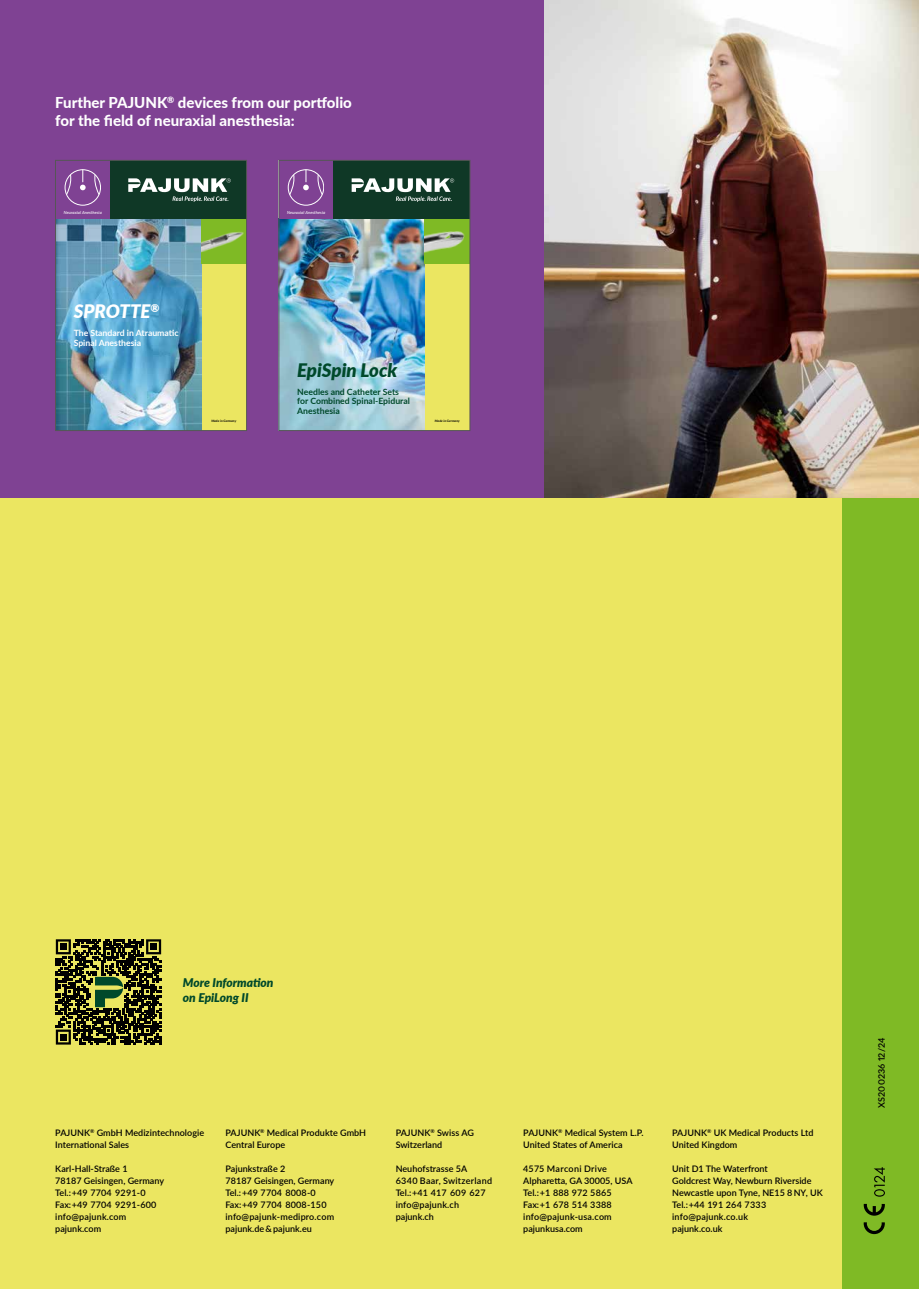
<style>
.page{position:relative;width:919px;height:1289px;background:#fff}
.page>*{position:absolute;margin:0;border:0;box-sizing:border-box;transform-origin:0 0}
.t1{font:italic 900 18.6px "Lato";color:#00492b}
.t2{font:italic 900 18.6px "Lato";color:#fff}
.t3{font:800 15px/18px "Lato";color:#fff}
.t4{font:italic 900 12px/15.8px "Lato";color:#00492b}
.t5{font:600 9px/12px "Lato";letter-spacing:.005em;color:#000}
.t6{font:700 8.7px/9.6px "Lato";color:#00492b}
.t7{font:700 8.7px/9.6px "Lato";color:#fff}
.t8{font:italic 500 4.2px "Lato";letter-spacing:.02em;color:#fff}
.t9{font:italic 700 3.15px "Lato";letter-spacing:.02em;color:#000}
</style>
<div class="page">
<div style="left:0;top:497px;width:906px;height:791px;background:#ebe661"></div>
<div style="left:0;top:0;width:544px;height:497px;background:#7f4293"></div>
<div style="left:201px;top:264px;width:45px;height:166px;background:#ebe661"></div>
<img style="left:57px;top:219px;width:144px;height:210px">
<img style="left:201px;top:219px;width:44px;height:45px">
<div style="left:110px;top:160px;width:136px;height:59px;background:#0f3826"></div>
<svg style="left:128px;top:178px;width:103px;height:24px"></svg>
<svg style="left:80px;top:171px;width:6px;height:19px"></svg>
<svg style="left:66px;top:174px;width:5px;height:21px"></svg>
<svg style="left:94px;top:174px;width:6px;height:21px"></svg>
<div style="left:65px;top:169px;width:36px;height:36px;border:1px solid #fff;border-radius:50%"></div>
<div style="left:55px;top:160px;width:192px;height:271px;border:1px solid #565656"></div>
<div style="left:424px;top:264px;width:46px;height:166px;background:#ebe661"></div>
<img style="left:281px;top:219px;width:143px;height:210px">
<img style="left:424px;top:219px;width:44px;height:45px">
<div style="left:333px;top:160px;width:137px;height:59px;background:#0f3826"></div>
<svg style="left:351px;top:178px;width:103px;height:24px"></svg>
<svg style="left:303px;top:171px;width:6px;height:19px"></svg>
<svg style="left:289px;top:174px;width:5px;height:21px"></svg>
<svg style="left:317px;top:174px;width:6px;height:21px"></svg>
<div style="left:288px;top:169px;width:36px;height:36px;border:1px solid #fff;border-radius:50%"></div>
<div style="left:279px;top:160px;width:191px;height:271px;border:1px solid #565656"></div>
<div style="left:842px;top:497px;width:76px;height:791px;background:#7fba25"></div>
<img style="left:544px;top:0;width:374px;height:497px">
<svg style="left:56px;top:939px;width:105px;height:105px"></svg>
<svg style="left:863px;top:1222px;width:21px;height:12px"></svg>
<svg style="left:863px;top:1203px;width:21px;height:12px"></svg>
<svg style="left:874px;top:1167px;width:10px;height:29px"></svg>
<p class="t3" style="left:55px;top:93px;width:298px">Further PAJUNK<sup>®</sup> devices from our portfolio for the field of neuraxial anesthesia:</p>
<p class="t8" style="left:64px;top:210px;width:40px">Neuraxial Anesthesia</p>
<p class="t8" style="left:287px;top:210px;width:40px">Neuraxial Anesthesia</p>
<p class="t8" style="left:291px;top:210px;width:41px">Peripheral Anesthesia</p>
<h1 class="t2" style="left:74px;top:297px;width:87px">SPROTTE<sup>®</sup></h1>
<p class="t7" style="left:74px;top:327px;width:106px">The Standard in Atraumatic<br>Spinal Anesthesia</p>
<p class="t9" style="left:211px;top:418px;width:26px">Made in Germany</p>
<p class="t1" style="left:297px;top:356px;width:102px">EpiSpin Lock</p>
<p class="t6" style="left:297px;top:386px;width:114px">Needles and Catheter Sets for Combined Spinal-Epidural<br>Anesthesia</p>
<p class="t9" style="left:435px;top:418px;width:26px">Made in Germany</p>
<p class="t4" style="left:183px;top:973px;width:92px">More Information on EpiLong II</p>
<p class="t5" style="left:55px;top:1126px;width:150px">PAJUNK<sup>®</sup> GmbH Medizintechnologie<br>International Sales</p>
<p class="t5" style="left:55px;top:1162px;width:110px">Karl-Hall-Straße 1<br>78187 Geisingen, Germany<br>Tel.:+49 7704 9291-0<br>Fax:+49 7704 9291-600</p>
<p class="t5" style="left:55px;top:1210px;width:73px">info@pajunk.com</p>
<p class="t5" style="left:55px;top:1222px;width:47px">pajunk.com</p>
<p class="t5" style="left:225px;top:1126px;width:142px">PAJUNK<sup>®</sup> Medical Produkte GmbH<br>Central Europe</p>
<p class="t5" style="left:225px;top:1162px;width:110px">Pajunkstraße 2<br>78187 Geisingen, Germany<br>Tel.:+49 7704 8008-0<br>Fax:+49 7704 8008-150</p>
<p class="t5" style="left:225px;top:1210px;width:110px">info@pajunk-medipro.com</p>
<p class="t5" style="left:225px;top:1222px;width:88px">pajunk.de &amp; pajunk.eu</p>
<p class="t5" style="left:395px;top:1126px;width:80px">PAJUNK<sup>®</sup> Swiss AG<br>Switzerland</p>
<p class="t5" style="left:395px;top:1162px;width:98px">Neuhofstrasse 5A<br>6340 Baar, Switzerland<br>Tel.:+41 417 609 627</p>
<p class="t5" style="left:395px;top:1198px;width:65px">info@pajunk.ch</p>
<p class="t5" style="left:395px;top:1210px;width:40px">pajunk.ch</p>
<p class="t5" style="left:523px;top:1126px;width:122px">PAJUNK<sup>®</sup> Medical System L.P.<br>United States of America</p>
<p class="t5" style="left:523px;top:1162px;width:111px">4575 Marconi Drive<br>Alpharetta, GA 30005, USA<br>Tel.:+1 888 972 5865<br>Fax:+1 678 514 3388</p>
<p class="t5" style="left:523px;top:1210px;width:90px">info@pajunk-usa.com</p>
<p class="t5" style="left:523px;top:1222px;width:61px">pajunkusa.com</p>
<p class="t5" style="left:672px;top:1126px;width:143px">PAJUNK<sup>®</sup> UK Medical Products Ltd<br>United Kingdom</p>
<p class="t5" style="left:672px;top:1162px;width:141px">Unit D1 The Waterfront<br>Goldcrest Way, Newburn Riverside</p>
<p class="t5" style="left:672px;top:1186px;width:152px">Newcastle upon Tyne, NE15 8 NY, UK<br>Tel.:+44 191 264 7333 info@pajunk.co.uk</p>
<p class="t5" style="left:672px;top:1222px;width:52px">pajunk.co.uk</p>
<p class="t5" style="left:875px;top:1107px;width:72px;rotate:-90deg">XS200236 12/24</p>
</div>
